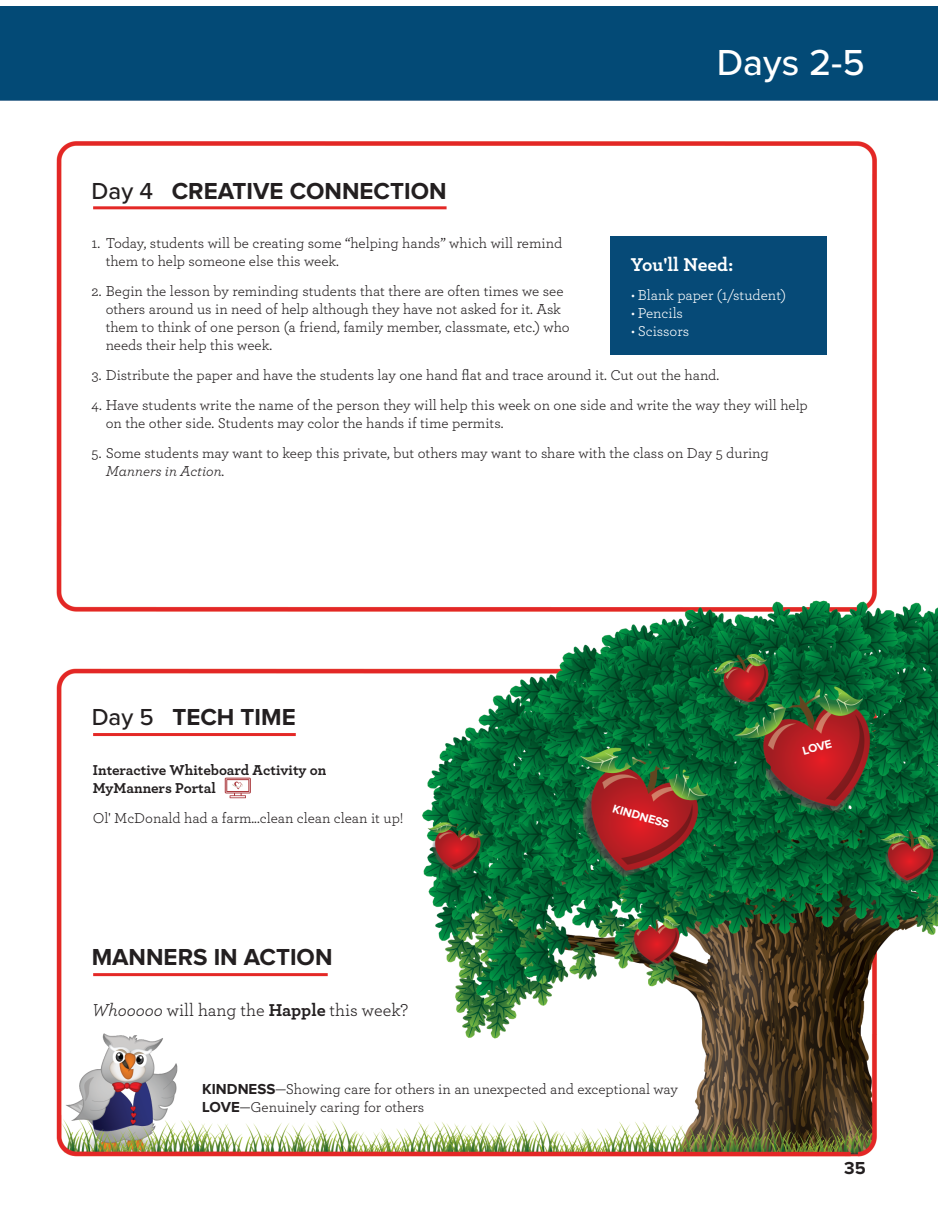
<style>
.page{position:relative;width:939px;height:1229px;background:#fff}
.page>*{position:absolute;margin:0;border:0;box-sizing:border-box;transform-origin:0 0}
.t1{font:500 37.5px "Proxima Nova";color:#fff}
.t2{font:700 24px "Proxima Nova";color:#231f20}
.t3{font:700 19.5px "Archer";letter-spacing:-.005em;color:#fff}
.t4{font:18px "Archer";color:#231f20}
.t5{font:700 18px "Proxima Nova";color:#231f20}
.t6{font:15px "Archer";color:#231f20}
.t7{font:700 15px "Archer";color:#231f20}
.t8{font:15px "Archer";color:#fff}
.t9{font:italic 15px "Archer";color:#231f20}
.t10{font:700 12px "Proxima Nova";color:#fff}
.s1{font-weight:500}
.s2{font-style:italic}
.s3{font-weight:700}
.s4{font-family:"Proxima Nova";font-weight:700}
</style>
<div class="page">
<img style="left:0;top:7px;width:937px;height:1150px">
<hr style="left:93px;top:973px;width:234px;height:3px;background:#e42826">
<hr style="left:93px;top:733px;width:203px;height:3px;background:#e42826">
<div style="left:610px;top:236px;width:216px;height:119px;background:#064a77"></div>
<hr style="left:93px;top:206px;width:353px;height:3px;background:#e42826">
<svg style="left:225px;top:777px;width:26px;height:21px"></svg>
<p class="t2" style="left:92px;top:180px;width:356px"><span class="s1">Day 4</span> CREATIVE CONNECTION</p>
<p class="t6" style="left:92px;top:233px;width:472px">1. Today, students will be creating some “helping hands” which will remind</p>
<p class="t6" style="left:92px;top:281px;width:473px">2. Begin the lesson by reminding students that there are often times we see</p>
<p class="t6" style="left:106px;top:251px;width:235px">them to help someone else this week.</p>
<p class="t6" style="left:106px;top:299px;width:456px">others around us in need of help although they have not asked for it. Ask</p>
<p class="t6" style="left:106px;top:317px;width:465px">them to think of one person (a friend, family member, classmate, etc.) who</p>
<p class="t6" style="left:106px;top:335px;width:168px">needs their help this week.</p>
<p class="t1" style="left:716px;top:34px;width:149px">Days 2-5</p>
<p class="t3" style="left:630px;top:249px;width:104px">You'll Need:</p>
<p class="t8" style="left:631px;top:285px;width:156px">• Blank paper (1/student)</p>
<p class="t8" style="left:631px;top:303px;width:53px">• Pencils</p>
<p class="t8" style="left:631px;top:321px;width:59px">• Scissors</p>
<p class="t6" style="left:92px;top:365px;width:629px">3. Distribute the paper and have the students lay one hand flat and trace around it. Cut out the hand.</p>
<p class="t6" style="left:92px;top:395px;width:717px">4. Have students write the name of the person they will help this week on one side and write the way they will help</p>
<p class="t6" style="left:92px;top:443px;width:678px">5. Some students may want to keep this private, but others may want to share with the class on Day 5 during</p>
<p class="t6" style="left:106px;top:413px;width:399px">on the other side. Students may color the hands if time permits.</p>
<p class="t9" style="left:106px;top:461px;width:120px">Manners in Action.</p>
<p class="t2" style="left:92px;top:706px;width:205px"><span class="s1">Day 5</span> TECH TIME</p>
<p class="t7" style="left:93px;top:758px;width:235px">Interactive Whiteboard Activity on</p>
<p class="t7" style="left:93px;top:776px;width:124px">MyManners Portal</p>
<p class="t6" style="left:93px;top:807px;width:312px">Ol' McDonald had a farm...clean clean clean it up!</p>
<p class="t2" style="left:92px;top:946px;width:242px">MANNERS IN ACTION</p>
<p class="t4" style="left:92px;top:998px;width:318px"><span class="s2">Whooooo</span> will hang the <span class="s3">Happle</span> this week?</p>
<p class="t10" style="left:614px;top:802px;width:60px;rotate:16deg">KINDNESS</p>
<p class="t6" style="left:202px;top:1078px;width:477px"><span class="s4">KINDNESS</span>—Showing care for others in an unexpected and exceptional way</p>
<p class="t6" style="left:202px;top:1096px;width:223px"><span class="s4">LOVE</span>—Genuinely caring for others</p>
<p class="t10" style="left:801px;top:745px;width:32px;rotate:-15deg">LOVE</p>
<p class="t5" style="left:844px;top:1160px;width:23px">35</p>
</div>
